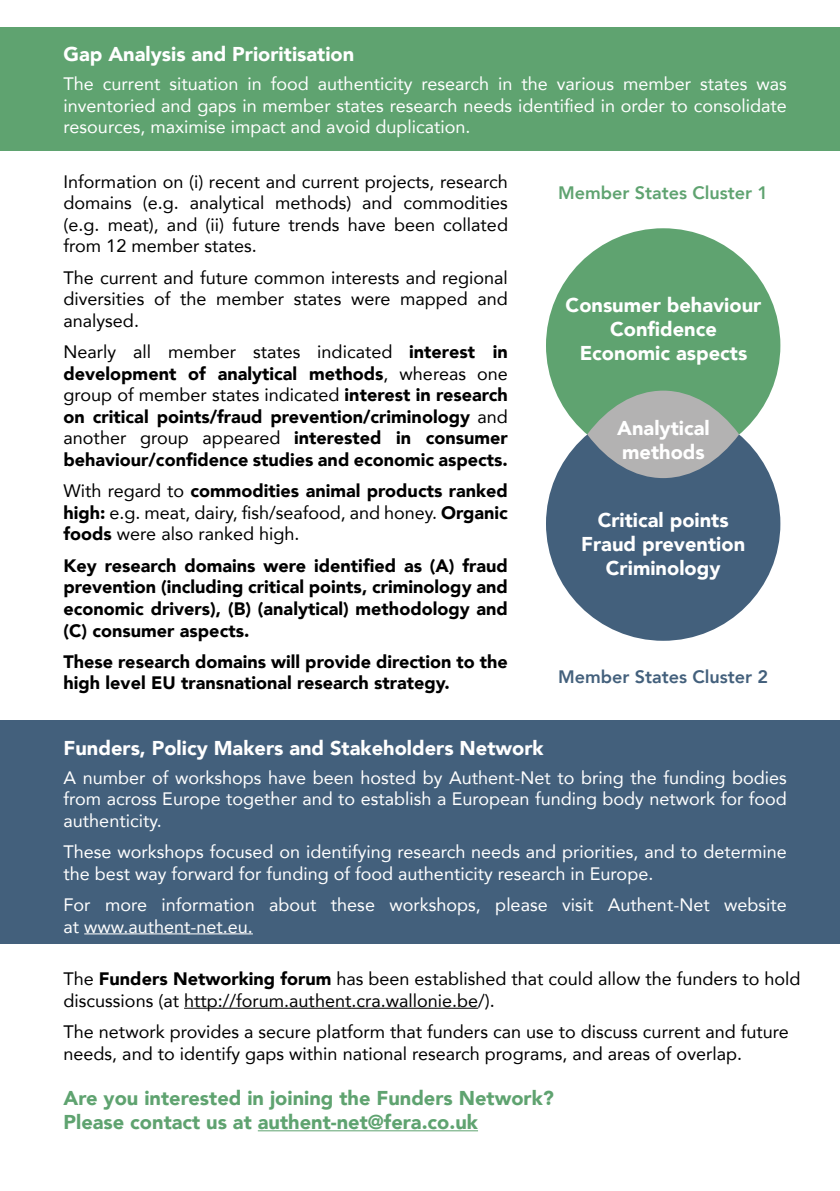
<style>
.page{position:relative;width:840px;height:1191px;background:#fff}
.page>*{position:absolute;margin:0;border:0;box-sizing:border-box;transform-origin:0 0}
.t1{font:900 20px/24px "Avenir";color:#fff;text-align:center}
.t2{font:900 20px/24px "Avenir";color:#5fa370}
.t3{font:18px/21.6px "Avenir";color:#000;text-align:justify}
.t4{font:18px/21.6px "Avenir";color:#fff;text-align:justify}
.t5{font:900 18px/21.6px "Avenir";color:#000;text-align:justify}
.t6{font:800 18px "Avenir";color:#5fa370}
.t7{font:800 18px "Avenir";color:#43607c}
.s1{font-weight:400}
.s2{font-weight:900}
</style>
<div class="page">
<div style="left:0;top:27px;width:839px;height:123px;background:#5fa370"></div>
<div style="left:545px;top:228px;width:235px;height:234px;background:#5fa370;border-radius:50%"></div>
<div style="left:545px;top:406px;width:235px;height:235px;background:#43607c;border-radius:50%"></div>
<div style="left:587px;top:390px;width:151px;height:88px;background:#b3b2b2;border-radius:50%"></div>
<div style="left:0;top:720px;width:839px;height:224px;background:#43607c"></div>
<hr style="left:84px;top:933px;width:169px;height:1px;background:#fff">
<hr style="left:184px;top:1007px;width:294px;height:1px;background:#000">
<hr style="left:258px;top:1130px;width:220px;height:1px;background:#5fa370">
<p class="t1" style="left:63px;top:42px;width:292px">Gap Analysis and Prioritisation</p>
<p class="t4" style="left:63px;top:72px;width:724px">The current situation in food authenticity research in the various member states was inventoried and gaps in member states research needs identified in order to consolidate resources, maximise impact and avoid duplication.</p>
<p class="t3" style="left:63px;top:170px;width:445px">Information on (i) recent and current projects, research domains (e.g. analytical methods) and commodities (e.g. meat), and (ii) future trends have been collated from 12 member states.</p>
<p class="t3" style="left:63px;top:266px;width:445px">The current and future common interests and regional diversities of the member states were mapped and analysed.</p>
<p class="t5" style="left:63px;top:340px;width:445px"><span class="s1">Nearly all member states indicated</span> interest in development of analytical methods<span class="s1">, whereas one group of member states indicated</span> interest in research on critical points/fraud prevention/criminology <span class="s1">and another group appeared</span> interested in consumer behaviour/confidence studies and economic aspects.</p>
<p class="t3" style="left:63px;top:480px;width:445px">With regard to <span class="s2">commodities animal products ranked high:</span> e.g. meat, dairy, fish/seafood, and honey. <span class="s2">Organic foods</span> were also ranked high.</p>
<p class="t5" style="left:63px;top:554px;width:445px">Key research domains were identified as (A) fraud prevention (including critical points, criminology and economic drivers), (B) (analytical) methodology and (C) consumer aspects.</p>
<p class="t5" style="left:63px;top:650px;width:445px">These research domains will provide direction to the high level EU transnational research strategy.</p>
<p class="t6" style="left:557px;top:179px;width:211px">Member States Cluster 1</p>
<p class="t1" style="left:565px;top:292px;width:197px">Consumer behaviour<br>Confidence<br>Economic aspects</p>
<p class="t1" style="left:617px;top:415px;width:94px;text-align:left">Analytical methods</p>
<p class="t1" style="left:581px;top:507px;width:165px">Critical points<br>Fraud prevention<br>Criminology</p>
<p class="t7" style="left:557px;top:662px;width:211px">Member States Cluster 2</p>
<p class="t1" style="left:63px;top:735px;width:481px">Funders, Policy Makers and Stakeholders Network</p>
<p class="t4" style="left:63px;top:766px;width:724px">A number of workshops have been hosted by Authent-Net to bring the funding bodies from across Europe together and to establish a European funding body network for food authenticity.</p>
<p class="t4" style="left:63px;top:840px;width:724px">These workshops focused on identifying research needs and priorities, and to determine the best way forward for funding of food authenticity research in Europe.</p>
<p class="t4" style="left:63px;top:893px;width:724px">For more information about these workshops, please visit Authent-Net website at www.authent-net.eu.</p>
<p class="t3" style="left:63px;top:967px;width:738px">The <span class="s2">Funders Networking forum</span> has been established that could allow the funders to hold discussions (at http://forum.authent.cra.wallonie.be/).</p>
<p class="t3" style="left:63px;top:1020px;width:726px">The network provides a secure platform that funders can use to discuss current and future needs, and to identify gaps within national research programs, and areas of overlap.</p>
<p class="t2" style="left:63px;top:1085px;width:491px">Are you interested in joining the Funders Network?<br>Please contact us at authent-net@fera.co.uk</p>
</div>
